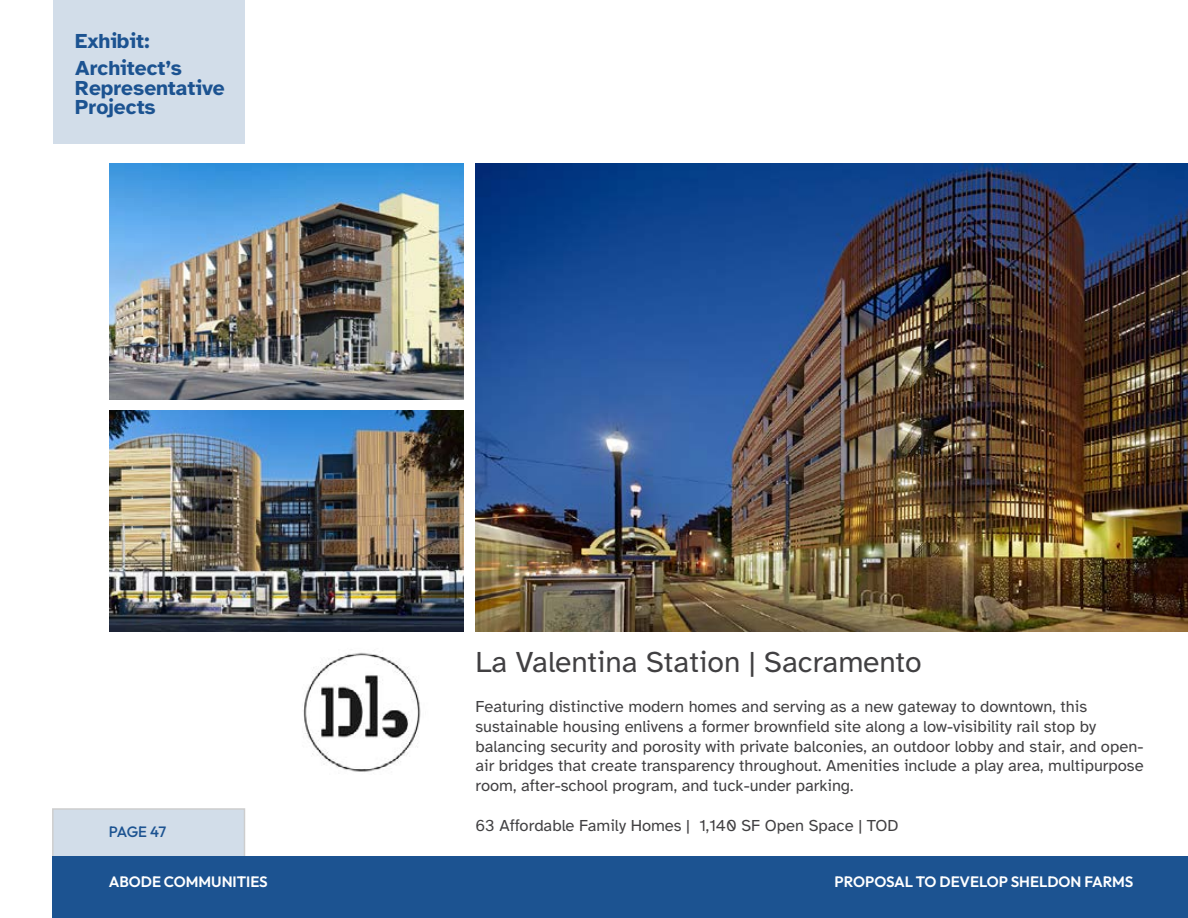
<style>
.page{position:relative;width:1188px;height:918px;background:#fff}
.page>*{position:absolute;margin:0;border:0;box-sizing:border-box;transform-origin:0 0}
.H6_-_Project_Experie{font:30px "Atkinson Hyperlegible";color:#414042}
.t1{font:700 21px/26.5px "Atkinson Hyperlegible";color:#1c5391}
.Body_Single-Space{font:16.5px/19.8px "Atkinson Hyperlegible";color:#414042}
.t2{font:600 15px "Outfit";color:#fff}
.t3{font:500 15px "Outfit";letter-spacing:-.05em;color:#1c5391}
</style>
<div class="page">
<div style="left:52px;top:808px;width:193px;height:110px;background:#d2dde9"></div>
<div style="left:53px;top:856px;width:1135px;height:62px;background:#1c5391"></div>
<div style="left:53px;top:0;width:191px;height:143px;background:#d2dde9"></div>
<img style="left:303px;top:652px;width:118px;height:120px">
<img style="left:475px;top:163px;width:713px;height:469px">
<img style="left:110px;top:164px;width:354px;height:235px">
<img style="left:110px;top:411px;width:354px;height:220px">
<p class="t1" style="left:75px;top:28px;width:108px">Exhibit:<br>Architect’s</p>
<p class="t1" style="left:75px;top:78px;width:151px;line-height:19.8px">Representative<br>Projects</p>
<p class="H6_-_Project_Experie" style="left:475px;top:645px;width:448px">La Valentina Station | Sacramento</p>
<p class="Body_Single-Space" style="left:475px;top:697px;width:670px">Featuring distinctive modern homes and serving as a new gateway to downtown, this sustainable housing enlivens a former brownfield site along a low-visibility rail stop by balancing security and porosity with private balconies, an outdoor lobby and stair, and open&shy;air bridges that create transparency throughout. Amenities include a play area, multipurpose room, after-school program, and tuck-under parking.</p>
<p class="Body_Single-Space" style="left:475px;top:816px;width:425px">63 Affordable Family Homes | 1,140 SF Open Space | TOD</p>
<p class="t3" style="left:109px;top:822px;width:59px">PAGE 47</p>
<p class="t2" style="left:109px;top:872px;width:160px">ABODE COMMUNITIES</p>
<p class="t2" style="left:835px;top:872px;width:300px">PROPOSAL TO DEVELOP SHELDON FARMS</p>
</div>
